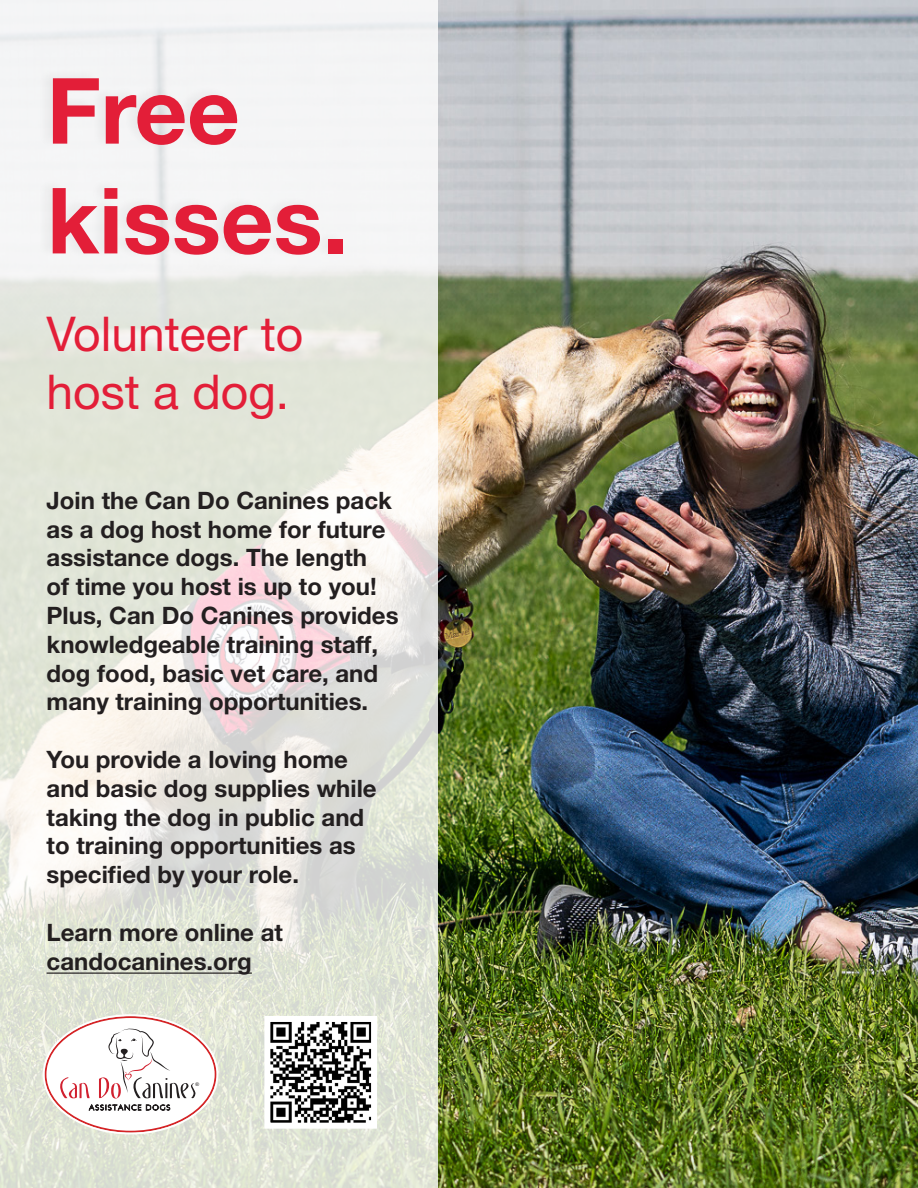
<style>
.page{position:relative;width:918px;height:1188px;background:#fff}
.page>*{position:absolute;margin:0;border:0;box-sizing:border-box;transform-origin:0 0}
.t1{font:700 91.5px "Helvetica Neue LT Std";color:#e31e38}
.t2{font:48px/57.6px "Helvetica Neue LT Std";color:#e31e38}
.t3{font:700 24px/28.8px "Helvetica Neue LT Std";color:#231f20}
.t4{font:4.95px "Arial";color:#231f20}
</style>
<div class="page">
<img style="left:437px;top:0;width:481px;height:1188px">
<svg style="left:0;top:0;width:437px;height:1188px"></svg>
<svg style="left:43px;top:1014px;width:175px;height:120px"></svg>
<svg style="left:261px;top:1013px;width:119px;height:119px"></svg>
<div style="left:38px;top:68px;width:306px;height:193px;background:#f3f4f5"></div>
<hr style="left:47px;top:973px;width:205px;height:1px;background:#231f20">
<p class="t1" style="left:47px;top:54px;width:195px">Free</p>
<p class="t1" style="left:47px;top:164px;width:303px">kisses.</p>
<p class="t2" style="left:47px;top:305px;width:258px">Volunteer to host a dog.</p>
<p class="t3" style="left:47px;top:485px;width:354px">Join the Can Do Canines pack as a dog host home for future assistance dogs. The length<br>of time you host is up to you!<br>Plus, Can Do Canines provides knowledgeable training staff, dog food, basic vet care, and many training opportunities.</p>
<p class="t3" style="left:47px;top:745px;width:332px">You provide a loving home and basic dog supplies while taking the dog in public and to training opportunities as specified by your role.</p>
<p class="t3" style="left:47px;top:917px;width:238px">Learn more online at candocanines.org</p>
<p class="t4" style="left:195px;top:1081px;width:5px">®</p>
</div>
